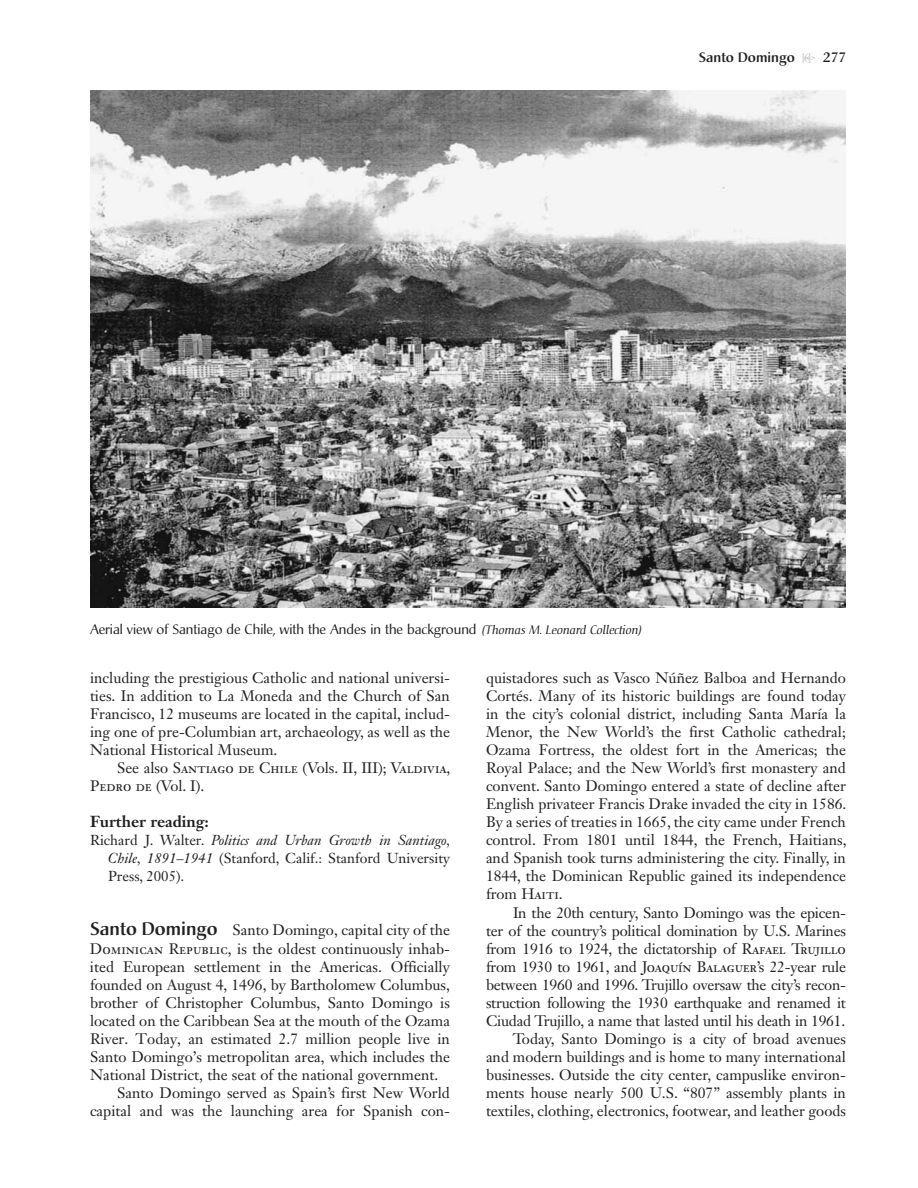
<style>
.page{position:relative;width:918px;height:1188px;background:#fff}
.page>*{position:absolute;margin:0;border:0;box-sizing:border-box;transform-origin:0 0}
.t1{font:700 15.75px "Janson Text LT Std";color:#231f20}
.t2{font:15px "Janson Text LT Std";color:#231f20}
.t3{font:14.25px/18px "Janson Text LT Std";color:#231f20;text-align:justify}
.t4{font:13.5px "Christiana";color:#231f20}
.t5{font:500 13.5px "Christiana";color:#231f20}
.s1{font-family:"Type Embellishments Two Plain";font-weight:400;font-size:15px;color:#bcbec0}
.s2{font-style:italic;font-size:12px}
.s3{font-style:italic}
.s4{font-family:"Christiana";font-weight:500;font-size:18px}
</style>
<div class="page">
<img style="left:90px;top:90px;width:756px;height:517px">
<p class="t5" style="left:699px;top:49px;width:149px">Santo Domingo <span class="s1">ç</span> 277</p>
<p class="t4" style="left:90px;top:621px;width:554px">Aerial view of Santiago de Chile, with the Andes in the background <span class="s2">(Thomas M. Leonard Collection)</span></p>
<p class="t2" style="left:90px;top:668px;width:361px">including the prestigious Catholic and national universi-</p>
<p class="t2" style="left:90px;top:686px;width:361px">ties. In addition to La Moneda and the Church of San</p>
<p class="t2" style="left:90px;top:704px;width:362px">Francisco, 12 museums are located in the capital, includ-</p>
<p class="t2" style="left:90px;top:722px;width:361px">ing one of pre-Columbian art, archaeology, as well as the</p>
<p class="t2" style="left:90px;top:740px;width:189px">National Historical Museum.</p>
<p class="t2" style="left:117px;top:758px;width:335px">See also Santiago de Chile (Vols. II, III); Valdivia,</p>
<p class="t2" style="left:90px;top:777px;width:116px">Pedro de (Vol. I).</p>
<p class="t1" style="left:90px;top:812px;width:121px">Further reading:</p>
<p class="t3" style="left:108px;top:831px;width:344px;text-indent:-18px">Richard J. Walter. <span class="s3">Politics and Urban Growth in Santiago, Chile, 1891–1941</span> (Stanford, Calif.: Stanford University Press, 2005).</p>
<p class="t2" style="left:90px;top:921px;width:362px"><span class="s4">Santo Domingo</span> Santo Domingo, capital city of the</p>
<p class="t2" style="left:90px;top:939px;width:362px">Dominican Republic, is the oldest continuously inhab-</p>
<p class="t2" style="left:90px;top:957px;width:362px">ited European settlement in the Americas. Officially</p>
<p class="t2" style="left:90px;top:975px;width:361px">founded on August 4, 1496, by Bartholomew Columbus,</p>
<p class="t2" style="left:90px;top:993px;width:362px">brother of Christopher Columbus, Santo Domingo is</p>
<p class="t2" style="left:90px;top:1011px;width:361px">located on the Caribbean Sea at the mouth of the Ozama</p>
<p class="t2" style="left:90px;top:1029px;width:361px">River. Today, an estimated 2.7 million people live in</p>
<p class="t2" style="left:90px;top:1047px;width:361px">Santo Domingo’s metropolitan area, which includes the</p>
<p class="t2" style="left:90px;top:1065px;width:350px">National District, the seat of the national government.</p>
<p class="t2" style="left:117px;top:1083px;width:335px">Santo Domingo served as Spain’s first New World</p>
<p class="t2" style="left:90px;top:1101px;width:362px">capital and was the launching area for Spanish con-</p>
<p class="t2" style="left:486px;top:668px;width:361px">quistadores such as Vasco Núñez Balboa and Hernando</p>
<p class="t2" style="left:486px;top:686px;width:362px">Cortés. Many of its historic buildings are found today</p>
<p class="t2" style="left:486px;top:704px;width:361px">in the city’s colonial district, including Santa María la</p>
<p class="t2" style="left:486px;top:722px;width:361px">Menor, the New World’s the first Catholic cathedral;</p>
<p class="t2" style="left:486px;top:740px;width:361px">Ozama Fortress, the oldest fort in the Americas; the</p>
<p class="t2" style="left:486px;top:758px;width:362px">Royal Palace; and the New World’s first monastery and</p>
<p class="t2" style="left:486px;top:777px;width:362px">convent. Santo Domingo entered a state of decline after</p>
<p class="t2" style="left:486px;top:795px;width:362px">English privateer Francis Drake invaded the city in 1586.</p>
<p class="t2" style="left:486px;top:813px;width:361px">By a series of treaties in 1665, the city came under French</p>
<p class="t2" style="left:486px;top:831px;width:362px">control. From 1801 until 1844, the French, Haitians,</p>
<p class="t2" style="left:486px;top:849px;width:361px">and Spanish took turns administering the city. Finally, in</p>
<p class="t2" style="left:486px;top:867px;width:362px">1844, the Dominican Republic gained its independence</p>
<p class="t2" style="left:486px;top:885px;width:78px">from Haiti.</p>
<p class="t2" style="left:513px;top:903px;width:334px">In the 20th century, Santo Domingo was the epicen-</p>
<p class="t2" style="left:486px;top:921px;width:361px">ter of the country’s political domination by U.S. Marines</p>
<p class="t2" style="left:486px;top:939px;width:361px">from 1916 to 1924, the dictatorship of Rafael Trujillo</p>
<p class="t2" style="left:486px;top:957px;width:362px">from 1930 to 1961, and Joaquín Balaguer’s 22-year rule</p>
<p class="t2" style="left:486px;top:975px;width:361px">between 1960 and 1996. Trujillo oversaw the city’s recon-</p>
<p class="t2" style="left:486px;top:993px;width:362px">struction following the 1930 earthquake and renamed it</p>
<p class="t2" style="left:486px;top:1011px;width:361px">Ciudad Trujillo, a name that lasted until his death in 1961.</p>
<p class="t2" style="left:513px;top:1029px;width:334px">Today, Santo Domingo is a city of broad avenues</p>
<p class="t2" style="left:486px;top:1047px;width:362px">and modern buildings and is home to many international</p>
<p class="t2" style="left:486px;top:1065px;width:361px">businesses. Outside the city center, campuslike environ-</p>
<p class="t2" style="left:486px;top:1083px;width:361px">ments house nearly 500 U.S. “807” assembly plants in</p>
<p class="t2" style="left:486px;top:1101px;width:362px">textiles, clothing, electronics, footwear, and leather goods</p>
</div>
